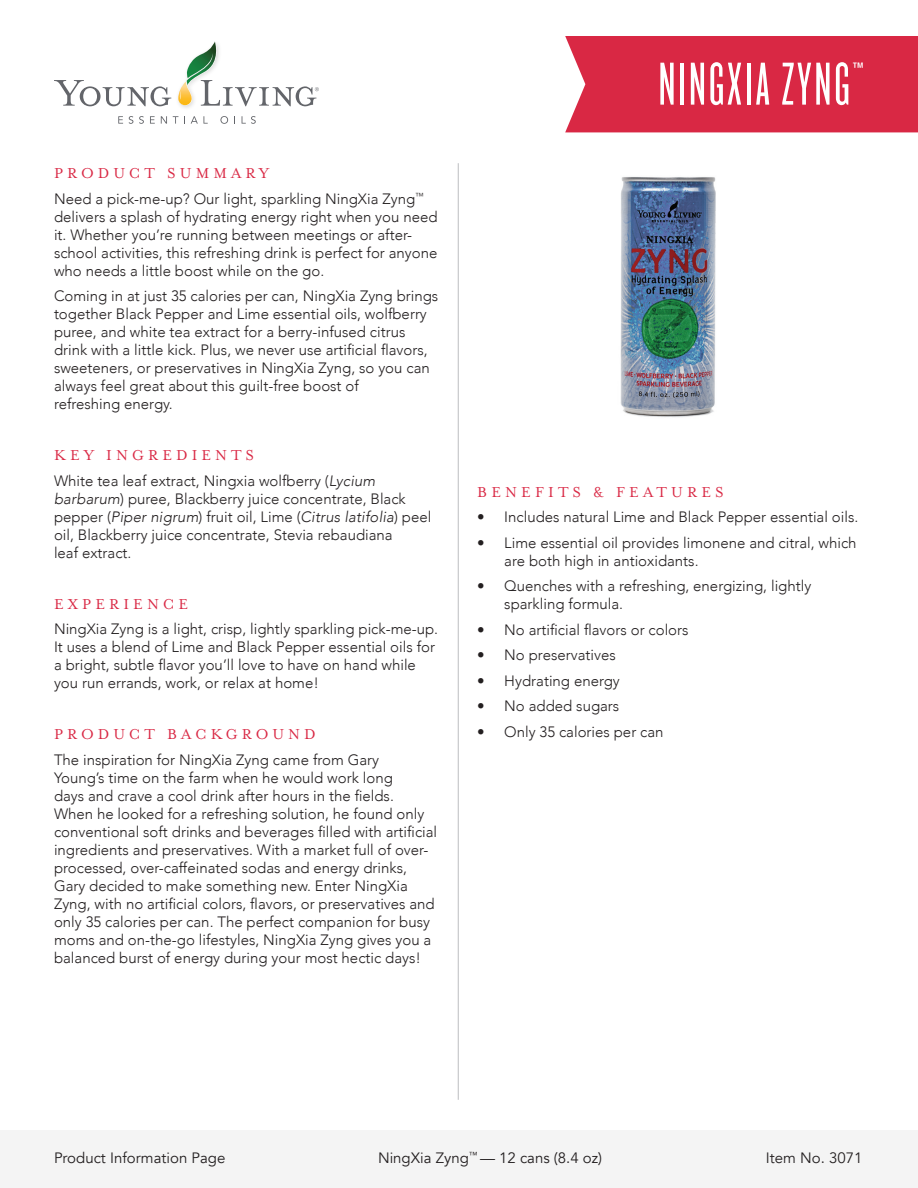
<style>
.page{position:relative;width:918px;height:1188px;background:#fff}
.page>*{position:absolute;margin:0;border:0;box-sizing:border-box;transform-origin:0 0}
.t1{font:63px "Knockout 26 Junior Flywght";letter-spacing:.05em;color:#fff}
.t2{font:16.5px "Mrs Eaves OT";letter-spacing:.25em;color:#d92844}
.t3{font:300 15px/18px "Avenir";color:#231f20}
.t4{font:15px "Avenir";color:#231f20}
.s1{font-style:italic}
</style>
<div class="page">
<div style="left:0;top:1130px;width:918px;height:58px;background:#f4f4f4"></div>
<img style="left:181px;top:106px;width:10px;height:2px">
<svg style="left:118px;top:116px;width:5px;height:8px"></svg>
<svg style="left:129px;top:116px;width:4px;height:8px"></svg>
<svg style="left:139px;top:116px;width:5px;height:8px"></svg>
<svg style="left:150px;top:116px;width:5px;height:8px"></svg>
<svg style="left:161px;top:116px;width:6px;height:8px"></svg>
<svg style="left:173px;top:116px;width:5px;height:8px"></svg>
<svg style="left:191px;top:116px;width:17px;height:8px"></svg>
<svg style="left:220px;top:116px;width:8px;height:8px"></svg>
<svg style="left:242px;top:116px;width:14px;height:8px"></svg>
<svg style="left:54px;top:41px;width:265px;height:65px"></svg>
<div style="left:565px;top:36px;width:353px;height:96px;background:#d92844"></div>
<hr style="left:458px;top:163px;width:1px;height:937px;background:#bcbdc0">
<img style="left:620px;top:177px;width:96px;height:240px">
<p class="t2" style="left:54px;top:164px;width:217px">PRODUCT SUMMARY</p>
<p class="t3" style="left:54px;top:190px;width:385px">Need a pick-me-up? Our light, sparkling NingXia Zyng<sup>™ </sup>delivers a splash of hydrating energy right when you need it. Whether you’re running between meetings or after&shy;school activities, this refreshing drink is perfect for anyone who needs a little boost while on the go.</p>
<p class="t3" style="left:54px;top:287px;width:386px">Coming in at just 35 calories per can, NingXia Zyng brings together Black Pepper and Lime essential oils, wolfberry puree, and white tea extract for a berry-infused citrus drink with a little kick. Plus, we never use artificial flavors, sweeteners, or preservatives in NingXia Zyng, so you can always feel great about this guilt-free boost of<br>refreshing energy.</p>
<p class="t2" style="left:54px;top:446px;width:202px">KEY INGREDIENTS</p>
<p class="t3" style="left:54px;top:472px;width:379px">White tea leaf extract, Ningxia wolfberry (<span class="s1">Lycium barbarum</span>) puree, Blackberry juice concentrate, Black pepper (<span class="s1">Piper nigrum</span>) fruit oil, Lime (<span class="s1">Citrus latifolia</span>) peel oil, Blackberry juice concentrate, Stevia rebaudiana<br>leaf extract.</p>
<p class="t2" style="left:54px;top:595px;width:136px">EXPERIENCE</p>
<p class="t3" style="left:54px;top:620px;width:386px">NingXia Zyng is a light, crisp, lightly sparkling pick-me-up.<br>It uses a blend of Lime and Black Pepper essential oils for a bright, subtle flavor you’ll love to have on hand while you run errands, work, or relax at home!</p>
<p class="t2" style="left:54px;top:725px;width:263px">PRODUCT BACKGROUND</p>
<p class="t3" style="left:54px;top:751px;width:385px">The inspiration for NingXia Zyng came from Gary<br>Young’s time on the farm when he would work long<br>days and crave a cool drink after hours in the fields.<br>When he looked for a refreshing solution, he found only conventional soft drinks and beverages filled with artificial ingredients and preservatives. With a market full of over&shy;processed, over-caffeinated sodas and energy drinks, Gary decided to make something new. Enter NingXia Zyng, with no artificial colors, flavors, or preservatives and only 35 calories per can. The perfect companion for busy moms and on-the-go lifestyles, NingXia Zyng gives you a balanced burst of energy during your most hectic days!</p>
<p class="t1" style="left:659px;top:49px;width:207px">NINGXIA ZYNG<sup>™</sup></p>
<p class="t2" style="left:477px;top:483px;width:248px">BENEFITS &amp; FEATURES</p>
<p class="t3" style="left:477px;top:508px;width:383px">• Includes natural Lime and Black Pepper essential oils.</p>
<p class="t3" style="left:504px;top:533px;width:354px;text-indent:-27px">• Lime essential oil provides limonene and citral, which are both high in antioxidants.</p>
<p class="t3" style="left:504px;top:577px;width:309px;text-indent:-27px">• Quenches with a refreshing, energizing, lightly sparkling formula.</p>
<p class="t3" style="left:477px;top:620px;width:213px">• No artificial flavors or colors</p>
<p class="t3" style="left:477px;top:646px;width:140px">• No preservatives</p>
<p class="t3" style="left:477px;top:671px;width:144px">• Hydrating energy</p>
<p class="t3" style="left:477px;top:697px;width:144px">• No added sugars</p>
<p class="t3" style="left:477px;top:722px;width:188px">• Only 35 calories per can</p>
<p class="t4" style="left:54px;top:1148px;width:173px">Product Information Page</p>
<p class="t4" style="left:378px;top:1148px;width:226px">NingXia Zyng<sup>™</sup> — 12 cans (8.4 oz)</p>
<p class="t4" style="left:766px;top:1148px;width:98px">Item No. 3071</p>
</div>
